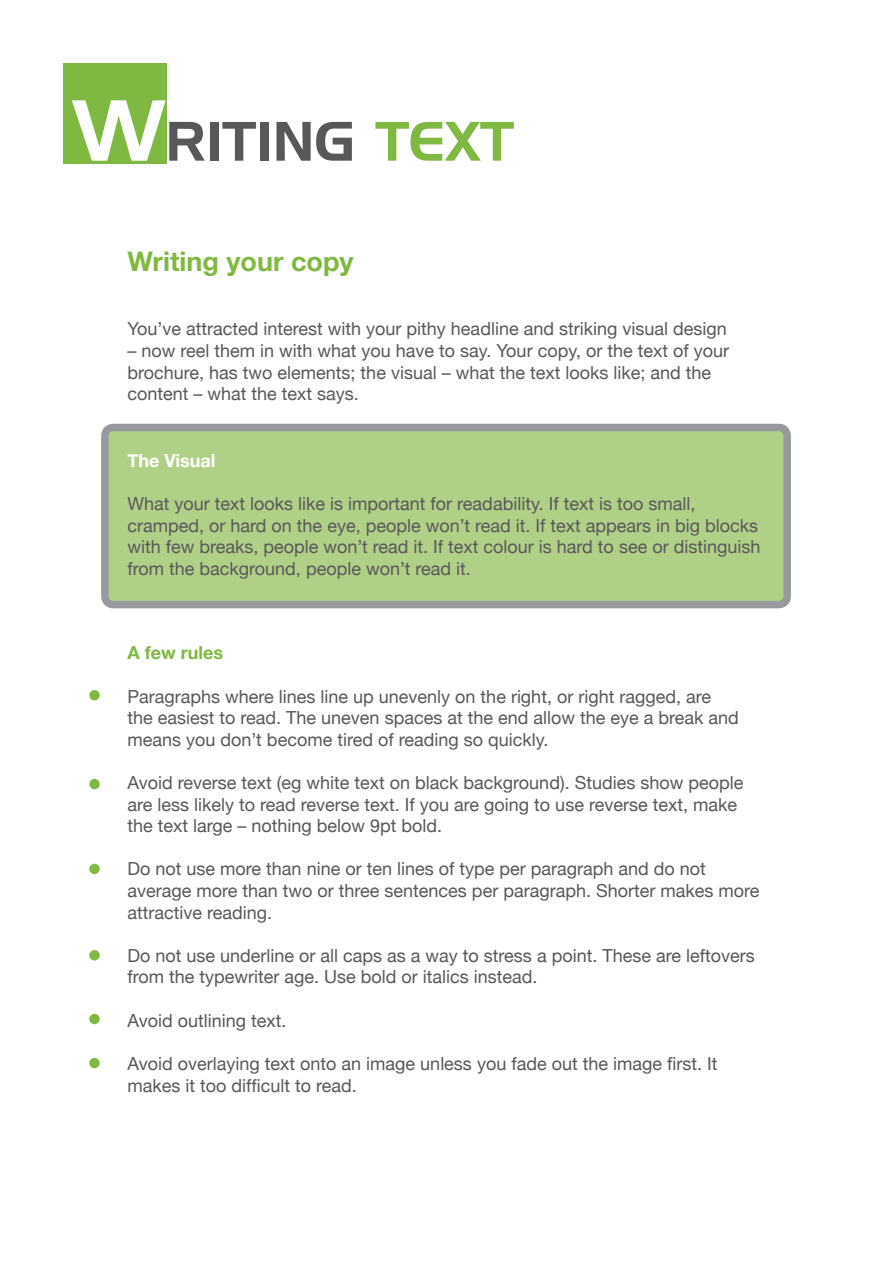
<style>
.page{position:relative;width:893px;height:1263px;background:#fff}
.page>*{position:absolute;margin:0;border:0;box-sizing:border-box;transform-origin:0 0}
.t1{font:54px "Handel Gothic BT";color:#57585a}
.t2{font:54px "Handel Gothic BT";color:#80b941}
.Heading{font:700 27px "Helvetica Neue";color:#80b941}
.t3{font:18px/21.6px "Helvetica Neue";color:#57585a}
.SUBHEADING{font:700 18px "Helvetica Neue";color:#80b941}
.SUBHEADING-2{font:700 18px "Helvetica Neue";color:#fff}
.s1{font-size:84px;color:#fff}
</style>
<div class="page">
<div style="left:63px;top:63px;width:104px;height:100px;background:#80b941"></div>
<div style="left:89px;top:690px;width:11px;height:10px;background:#80b941;border-radius:50%"></div>
<div style="left:89px;top:779px;width:11px;height:10px;background:#80b941;border-radius:50%"></div>
<div style="left:89px;top:864px;width:11px;height:10px;background:#80b941;border-radius:50%"></div>
<div style="left:89px;top:950px;width:11px;height:10px;background:#80b941;border-radius:50%"></div>
<div style="left:89px;top:1014px;width:11px;height:10px;background:#80b941;border-radius:50%"></div>
<div style="left:89px;top:1058px;width:11px;height:10px;background:#80b941;border-radius:50%"></div>
<div style="left:105px;top:427px;width:682px;height:178px;background:#b1d087;border-radius:9px"></div>
<div style="left:101px;top:424px;width:690px;height:184px;border:8px solid #97999c;border-radius:9px"></div>
<p class="t1" style="left:72px;top:109px;width:216px"><span class="s1">W</span>RITING</p>
<p class="t2" style="left:375px;top:109px;width:140px">TEXT</p>
<p class="Heading" style="left:128px;top:245px;width:227px">Writing your copy</p>
<p class="t3" style="left:128px;top:318px;width:601px">You’ve attracted interest with your pithy headline and striking visual design</p>
<p class="t3" style="left:128px;top:340px;width:603px">– now reel them in with what you have to say. Your copy, or the text of your brochure, has two elements; the visual – what the text looks like; and the content – what the text says.</p>
<p class="SUBHEADING-2" style="left:128px;top:449px;width:89px">The Visual</p>
<p class="t3" style="left:128px;top:493px;width:634px">What your text looks like is important for readability. If text is too small, cramped, or hard on the eye, people won’t read it. If text appears in big blocks with few breaks, people won’t read it. If text colour is hard to see or distinguish from the background, people won’t read it.</p>
<p class="SUBHEADING" style="left:128px;top:642px;width:97px">A few rules</p>
<p class="t3" style="left:128px;top:685px;width:613px">Paragraphs where lines line up unevenly on the right, or right ragged, are the easiest to read. The uneven spaces at the end allow the eye a break and means you don’t become tired of reading so quickly.</p>
<p class="t3" style="left:128px;top:772px;width:617px">Avoid reverse text (eg white text on black background). Studies show people are less likely to read reverse text. If you are going to use reverse text, make the text large – nothing below 9pt bold.</p>
<p class="t3" style="left:128px;top:858px;width:633px">Do not use more than nine or ten lines of type per paragraph and do not average more than two or three sentences per paragraph. Shorter makes more attractive reading.</p>
<p class="t3" style="left:128px;top:944px;width:629px">Do not use underline or all caps as a way to stress a point. These are leftovers from the typewriter age. Use bold or italics instead.</p>
<p class="t3" style="left:128px;top:1009px;width:161px">Avoid outlining text.</p>
<p class="t3" style="left:128px;top:1052px;width:591px">Avoid overlaying text onto an image unless you fade out the image first. It makes it too difficult to read.</p>
</div>
